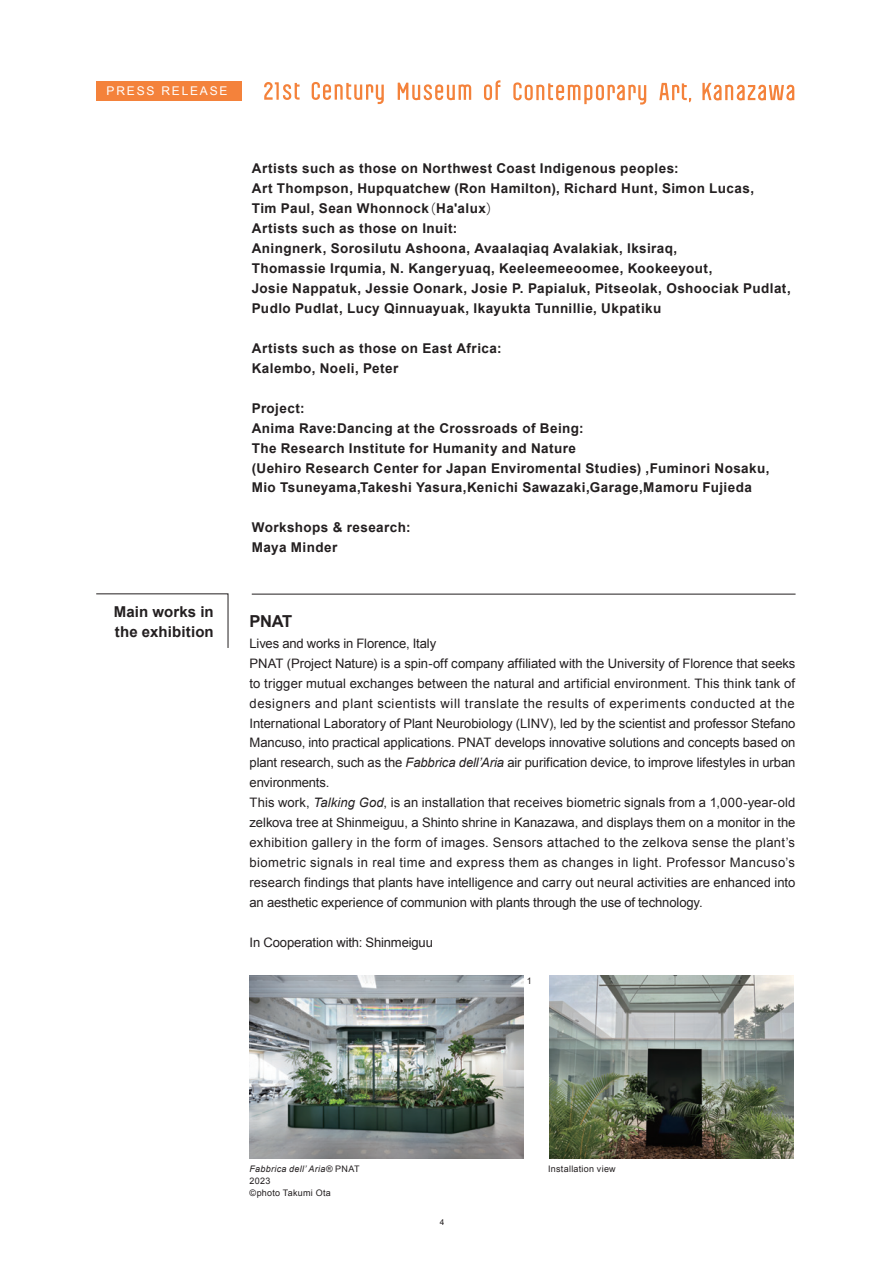
<style>
.page{position:relative;width:893px;height:1263px;background:#fff}
.page>*{position:absolute;margin:0;border:0;box-sizing:border-box;transform-origin:0 0}
.t1{font:700 16.5px "Arial";color:#231f20}
.t2{font:700 15px/19.5px "Arial";letter-spacing:.01em;color:#231f20}
.t3{font:700 13.5px/20px "Arial";letter-spacing:.03em;color:#231f20}
.t4{font:13.05px/20px "Arial";color:#231f20}
.t5{font:12px "Arial";letter-spacing:.15em;color:#fff}
.t6{font:9px/12px "Arial";letter-spacing:.03em;color:#231f20}
.t7{font:8.25px "Arial";color:#231f20}
.s1{font-family:"Koz Go Pr 6 N";font-weight:400}
.s2{font-style:italic}
</style>
<div class="page">
<svg style="left:312px;top:82px;width:72px;height:22px"></svg>
<svg style="left:264px;top:82px;width:36px;height:18px"></svg>
<svg style="left:484px;top:80px;width:16px;height:20px"></svg>
<svg style="left:398px;top:83px;width:73px;height:17px"></svg>
<svg style="left:659px;top:83px;width:32px;height:19px"></svg>
<svg style="left:513px;top:82px;width:133px;height:23px"></svg>
<svg style="left:702px;top:83px;width:92px;height:17px"></svg>
<div style="left:96px;top:81px;width:146px;height:19px;background:#f4823b"></div>
<svg style="left:96px;top:593px;width:132px;height:55px"></svg>
<hr style="left:252px;top:594px;width:544px;height:1px;background:#231f20">
<img style="left:250px;top:976px;width:274px;height:183px">
<img style="left:549px;top:976px;width:244px;height:183px">
<p class="t5" style="left:107px;top:84px;width:122px">PRESS RELEASE</p>
<p class="t3" style="left:252px;top:158px;width:541px">Artists such as those on Northwest Coast Indigenous peoples:<br>Art Thompson, Hupquatchew (Ron Hamilton), Richard Hunt, Simon Lucas,<br>Tim Paul, Sean Whonnock<span class="s1">（</span>Ha'alux<span class="s1">）<br></span>Artists such as those on Inuit:<br>Aningnerk, Sorosilutu Ashoona, Avaalaqiaq Avalakiak, Iksiraq,<br>Thomassie Irqumia, N. Kangeryuaq, Keeleemeeoomee, Kookeeyout,<br>Josie Nappatuk, Jessie Oonark, Josie P. Papialuk, Pitseolak, Oshoociak Pudlat, Pudlo Pudlat, Lucy Qinnuayuak, Ikayukta Tunnillie, Ukpatiku</p>
<p class="t3" style="left:252px;top:338px;width:251px">Artists such as those on East Africa:<br>Kalembo, Noeli, Peter</p>
<p class="t3" style="left:252px;top:398px;width:519px">Project:<br>Anima Rave:Dancing at the Crossroads of Being:<br>The Research Institute for Humanity and Nature<br>(Uehiro Research Center for Japan Enviromental Studies) ,Fuminori Nosaku, Mio Tsuneyama,Takeshi Yasura,Kenichi Sawazaki,Garage,Mamoru Fujieda</p>
<p class="t3" style="left:252px;top:518px;width:160px">Workshops &amp; research:<br>Maya Minder</p>
<p class="t2" style="left:114px;top:602px;width:102px">Main works in the exhibition</p>
<p class="t1" style="left:250px;top:611px;width:44px">PNAT</p>
<p class="t4" style="left:250px;top:633px;width:547px">Lives and works in Florence, Italy<br>PNAT (Project Nature) is a spin-off company affiliated with the University of Florence that seeks to trigger mutual exchanges between the natural and artificial environment. This think tank of designers and plant scientists will translate the results of experiments conducted at the International Laboratory of Plant Neurobiology (LINV), led by the scientist and professor Stefano Mancuso, into practical applications. PNAT develops innovative solutions and concepts based on plant research, such as the <span class="s2">Fabbrica dell’Aria</span> air purification device, to improve lifestyles in urban environments.<br>This work, <span class="s2">Talking God</span>, is an installation that receives biometric signals from a 1,000-year-old zelkova tree at Shinmeiguu, a Shinto shrine in Kanazawa, and displays them on a monitor in the exhibition gallery in the form of images. Sensors attached to the zelkova sense the plant’s biometric signals in real time and express them as changes in light. Professor Mancuso’s research findings that plants have intelligence and carry out neural activities are enhanced into an aesthetic experience of communion with plants through the use of technology.</p>
<p class="t4" style="left:250px;top:932px;width:185px">In Cooperation with: Shinmeiguu</p>
<p class="t6" style="left:527px;top:975px;width:7px">1</p>
<p class="t6" style="left:250px;top:1162px;width:112px"><span class="s2">Fabbrica dell’ Aria®</span> PNAT<br>2023<br>©photo Takumi Ota</p>
<p class="t6" style="left:548px;top:1162px;width:69px">Installation view</p>
<p class="t7" style="left:440px;top:1217px;width:6px">4</p>
</div>
